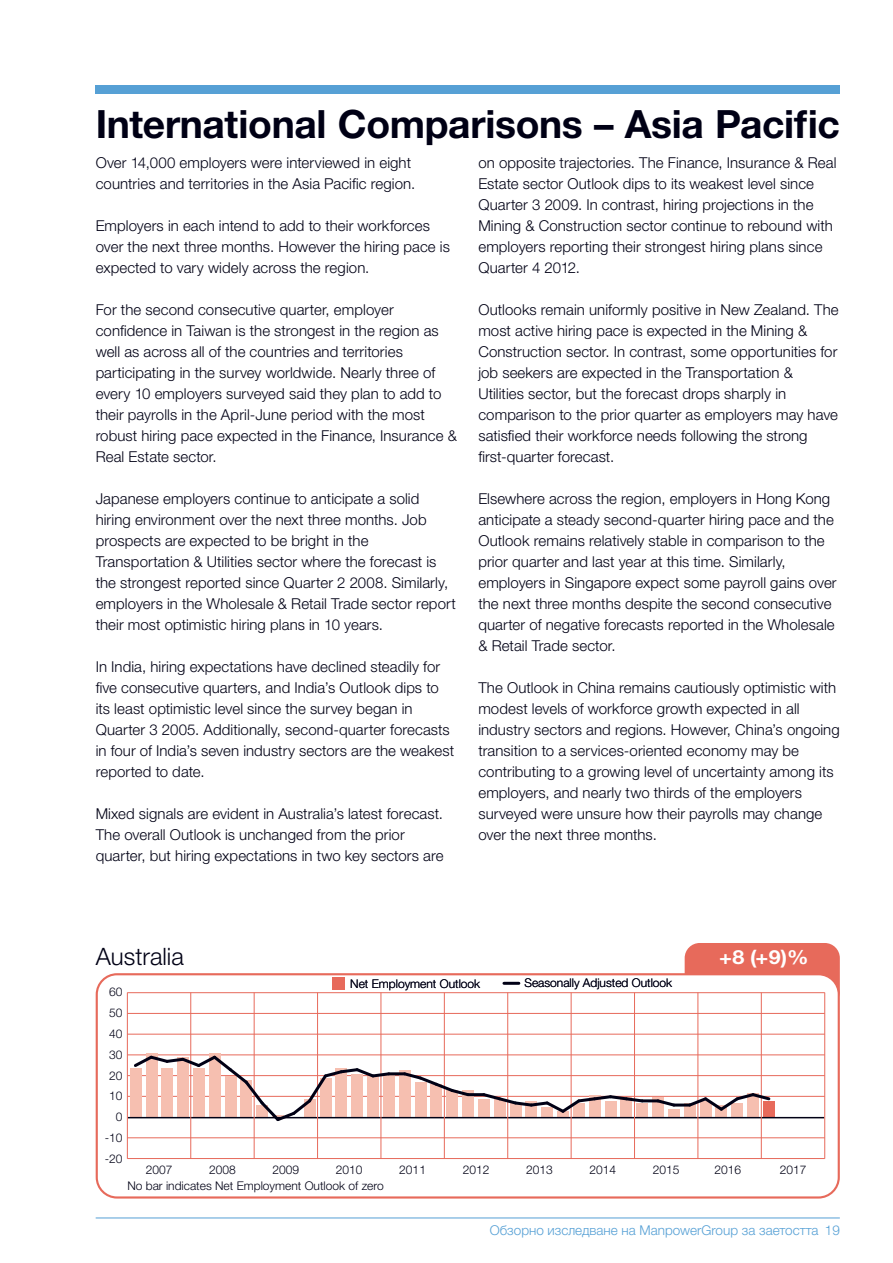
<style>
.page{position:relative;width:893px;height:1263px;background:#fff}
.page>*{position:absolute;margin:0;border:0;box-sizing:border-box;transform-origin:0 0}
.t1{font:700 39px "Helvetica Neue LT Std";letter-spacing:-.01em;color:#000015}
.t2{font:300 24px "Helvetica Neue LT Std";color:#000015}
.t3{font:700 19.5px "Helvetica Neue LT Std";color:#fff;scale:1.1 1}
.t4{font:300 15px/21px "Helvetica Neue LT Std";letter-spacing:.005em;color:#000015}
.t5{font:300 13.5px "Helvetica Neue LTW1 G";color:#56a0d5}
.t6{font:300 12px "Helvetica Neue LT Std";color:#000015}
.s1{font-family:"Helvetica Neue LT Std"}
</style>
<div class="page">
<hr style="left:96px;top:1217px;width:744px;height:1px;background:#56a0d5">
<div style="left:96px;top:85px;width:744px;height:9px;background:#56a0d5"></div>
<div style="left:685px;top:943px;width:155px;height:64px;background:#e76a5b;border-radius:15px"></div>
<svg style="left:96px;top:973px;width:744px;height:225px"></svg>
<hr style="left:504px;top:982px;width:15px;height:3px;background:#000015">
<div style="left:332px;top:977px;width:13px;height:13px;background:#e76a5b"></div>
<hr style="left:127px;top:1158px;width:698px;height:1px;background:#e76a5b">
<hr style="left:127px;top:1137px;width:698px;height:1px;background:#e76a5b">
<hr style="left:127px;top:1096px;width:698px;height:1px;background:#e76a5b">
<hr style="left:127px;top:1075px;width:698px;height:1px;background:#e76a5b">
<hr style="left:127px;top:1054px;width:698px;height:1px;background:#e76a5b">
<hr style="left:127px;top:1034px;width:698px;height:1px;background:#e76a5b">
<hr style="left:127px;top:1013px;width:698px;height:1px;background:#e76a5b">
<hr style="left:127px;top:992px;width:698px;height:1px;background:#e76a5b">
<div style="left:130px;top:1068px;width:11px;height:50px;background:#f6bfb0"></div>
<div style="left:383px;top:1074px;width:12px;height:44px;background:#f6bfb0"></div>
<div style="left:399px;top:1070px;width:11px;height:48px;background:#f6bfb0"></div>
<div style="left:415px;top:1082px;width:11px;height:36px;background:#f6bfb0"></div>
<div style="left:431px;top:1084px;width:11px;height:34px;background:#f6bfb0"></div>
<div style="left:447px;top:1090px;width:11px;height:28px;background:#f6bfb0"></div>
<div style="left:462px;top:1090px;width:12px;height:28px;background:#f6bfb0"></div>
<svg style="left:478px;top:1099px;width:12px;height:18px"></svg>
<div style="left:494px;top:1099px;width:11px;height:19px;background:#ebb7a9"></div>
<div style="left:510px;top:1103px;width:11px;height:15px;background:#ebb7a9"></div>
<div style="left:526px;top:1101px;width:11px;height:17px;background:#ebb7a9"></div>
<div style="left:542px;top:1107px;width:11px;height:11px;background:#ebb7a9"></div>
<div style="left:557px;top:1111px;width:12px;height:7px;background:#ebb7a9"></div>
<div style="left:573px;top:1103px;width:12px;height:15px;background:#ebb7a9"></div>
<div style="left:589px;top:1095px;width:11px;height:23px;background:#ebb7a9"></div>
<div style="left:605px;top:1101px;width:11px;height:17px;background:#ebb7a9"></div>
<div style="left:621px;top:1097px;width:11px;height:21px;background:#ebb7a9"></div>
<svg style="left:636px;top:1103px;width:12px;height:14px"></svg>
<div style="left:652px;top:1097px;width:12px;height:21px;background:#f6bfb0"></div>
<div style="left:668px;top:1109px;width:12px;height:9px;background:#f6bfb0"></div>
<svg style="left:684px;top:1106px;width:11px;height:11px"></svg>
<svg style="left:700px;top:1113px;width:11px;height:4px"></svg>
<svg style="left:716px;top:1113px;width:11px;height:4px"></svg>
<svg style="left:731px;top:1113px;width:12px;height:4px"></svg>
<svg style="left:747px;top:1113px;width:12px;height:4px"></svg>
<svg style="left:763px;top:1101px;width:11px;height:16px"></svg>
<hr style="left:128px;top:1117px;width:696px;height:1px;background:#000015">
<hr style="left:127px;top:992px;width:1px;height:167px;background:#e76a5b">
<hr style="left:190px;top:992px;width:1px;height:167px;background:#e76a5b">
<hr style="left:254px;top:992px;width:1px;height:167px;background:#e76a5b">
<hr style="left:317px;top:992px;width:1px;height:167px;background:#e76a5b">
<hr style="left:381px;top:992px;width:1px;height:167px;background:#e76a5b">
<hr style="left:444px;top:992px;width:1px;height:167px;background:#e76a5b">
<hr style="left:507px;top:992px;width:1px;height:167px;background:#e76a5b">
<hr style="left:571px;top:992px;width:1px;height:167px;background:#e76a5b">
<hr style="left:634px;top:992px;width:1px;height:167px;background:#e76a5b">
<hr style="left:698px;top:992px;width:1px;height:167px;background:#e76a5b">
<hr style="left:761px;top:992px;width:1px;height:167px;background:#e76a5b">
<hr style="left:824px;top:992px;width:1px;height:167px;background:#e76a5b">
<svg style="left:131px;top:1053px;width:261px;height:71px"></svg>
<hr style="left:389px;top:1072px;width:16px;height:3px;background:#000015">
<svg style="left:401px;top:1070px;width:71px;height:28px"></svg>
<hr style="left:468px;top:1093px;width:16px;height:3px;background:#000015">
<svg style="left:480px;top:1091px;width:165px;height:24px"></svg>
<hr style="left:642px;top:1099px;width:16px;height:3px;background:#000015">
<svg style="left:654px;top:1097px;width:23px;height:12px"></svg>
<hr style="left:674px;top:1103px;width:16px;height:3px;background:#000015">
<svg style="left:686px;top:1091px;width:86px;height:22px"></svg>
<h1 class="t1" style="left:96px;top:110px;width:746px">International Comparisons – Asia Pacific</h1>
<p class="t4" style="left:478px;top:154px;width:360px">on opposite trajectories. The Finance, Insurance &amp; Real Estate sector Outlook dips to its weakest level since Quarter 3 2009. In contrast, hiring projections in the Mining &amp; Construction sector continue to rebound with employers reporting their strongest hiring plans since Quarter 4 2012.</p>
<p class="t4" style="left:478px;top:301px;width:362px">Outlooks remain uniformly positive in New Zealand. The most active hiring pace is expected in the Mining &amp; Construction sector. In contrast, some opportunities for job seekers are expected in the Transportation &amp; Utilities sector, but the forecast drops sharply in comparison to the prior quarter as employers may have satisfied their workforce needs following the strong first-quarter forecast.</p>
<p class="t4" style="left:478px;top:490px;width:360px">Elsewhere across the region, employers in Hong Kong anticipate a steady second-quarter hiring pace and the Outlook remains relatively stable in comparison to the prior quarter and last year at this time. Similarly, employers in Singapore expect some payroll gains over the next three months despite the second consecutive quarter of negative forecasts reported in the Wholesale &amp; Retail Trade sector.</p>
<p class="t4" style="left:478px;top:679px;width:363px">The Outlook in China remains cautiously optimistic with modest levels of workforce growth expected in all industry sectors and regions. However, China’s ongoing transition to a services-oriented economy may be contributing to a growing level of uncertainty among its employers, and nearly two thirds of the employers surveyed were unsure how their payrolls may change over the next three months.</p>
<p class="t4" style="left:96px;top:154px;width:321px">Over 14,000 employers were interviewed in eight countries and territories in the Asia Pacific region.</p>
<p class="t4" style="left:96px;top:217px;width:356px">Employers in each intend to add to their workforces over the next three months. However the hiring pace is expected to vary widely across the region.</p>
<p class="t4" style="left:96px;top:301px;width:363px">For the second consecutive quarter, employer confidence in Taiwan is the strongest in the region as well as across all of the countries and territories participating in the survey worldwide. Nearly three of every 10 employers surveyed said they plan to add to their payrolls in the April-June period with the most robust hiring pace expected in the Finance, Insurance &amp; Real Estate sector.</p>
<p class="t4" style="left:96px;top:490px;width:362px">Japanese employers continue to anticipate a solid hiring environment over the next three months. Job prospects are expected to be bright in the Transportation &amp; Utilities sector where the forecast is the strongest reported since Quarter 2 2008. Similarly, employers in the Wholesale &amp; Retail Trade sector report their most optimistic hiring plans in 10 years.</p>
<p class="t4" style="left:96px;top:658px;width:360px">In India, hiring expectations have declined steadily for five consecutive quarters, and India’s Outlook dips to its least optimistic level since the survey began in Quarter 3 2005. Additionally, second-quarter forecasts in four of India’s seven industry sectors are the weakest reported to date.</p>
<p class="t4" style="left:96px;top:805px;width:349px">Mixed signals are evident in Australia’s latest forecast.<br>The overall Outlook is unchanged from the prior quarter, but hiring expectations in two key sectors are</p>
<h2 class="t2" style="left:96px;top:948px;width:90px">Australia</h2>
<h3 class="t3" style="left:719px;top:950px;width:83px">+8 (+9)%</h3>
<p class="t6" style="left:350px;top:979px;width:132px">Net Employment Outlook</p>
<p class="t6" style="left:524px;top:979px;width:149px">Seasonally Adjusted Outlook</p>
<p class="t6" style="left:109px;top:988px;width:15px">60</p>
<p class="t6" style="left:109px;top:1008px;width:15px">50</p>
<p class="t6" style="left:109px;top:1029px;width:15px">40</p>
<p class="t6" style="left:109px;top:1050px;width:15px">30</p>
<p class="t6" style="left:109px;top:1071px;width:15px">20</p>
<p class="t6" style="left:109px;top:1092px;width:15px">10</p>
<p class="t6" style="left:116px;top:1112px;width:8px">0</p>
<p class="t6" style="left:105px;top:1133px;width:19px">-10</p>
<p class="t6" style="left:105px;top:1154px;width:19px">-20</p>
<p class="t6" style="left:146px;top:1165px;width:28px">2007</p>
<p class="t6" style="left:272px;top:1165px;width:28px">2009</p>
<p class="t6" style="left:336px;top:1165px;width:28px">2010</p>
<p class="t6" style="left:399px;top:1165px;width:28px">2011</p>
<p class="t6" style="left:463px;top:1165px;width:28px">2012</p>
<p class="t6" style="left:526px;top:1165px;width:28px">2013</p>
<p class="t6" style="left:589px;top:1165px;width:28px">2014</p>
<p class="t6" style="left:653px;top:1165px;width:28px">2015</p>
<p class="t6" style="left:715px;top:1165px;width:28px">2016</p>
<p class="t6" style="left:780px;top:1165px;width:28px">2017</p>
<p class="t6" style="left:209px;top:1165px;width:28px">2008</p>
<p class="t6" style="left:127px;top:1181px;width:258px">No bar indicates Net Employment Outlook of zero</p>
<p class="t5" style="left:490px;top:1226px;width:352px">Обзорно изследване на ManpowerGroup за заетостта <span class="s1">19</span></p>
</div>
